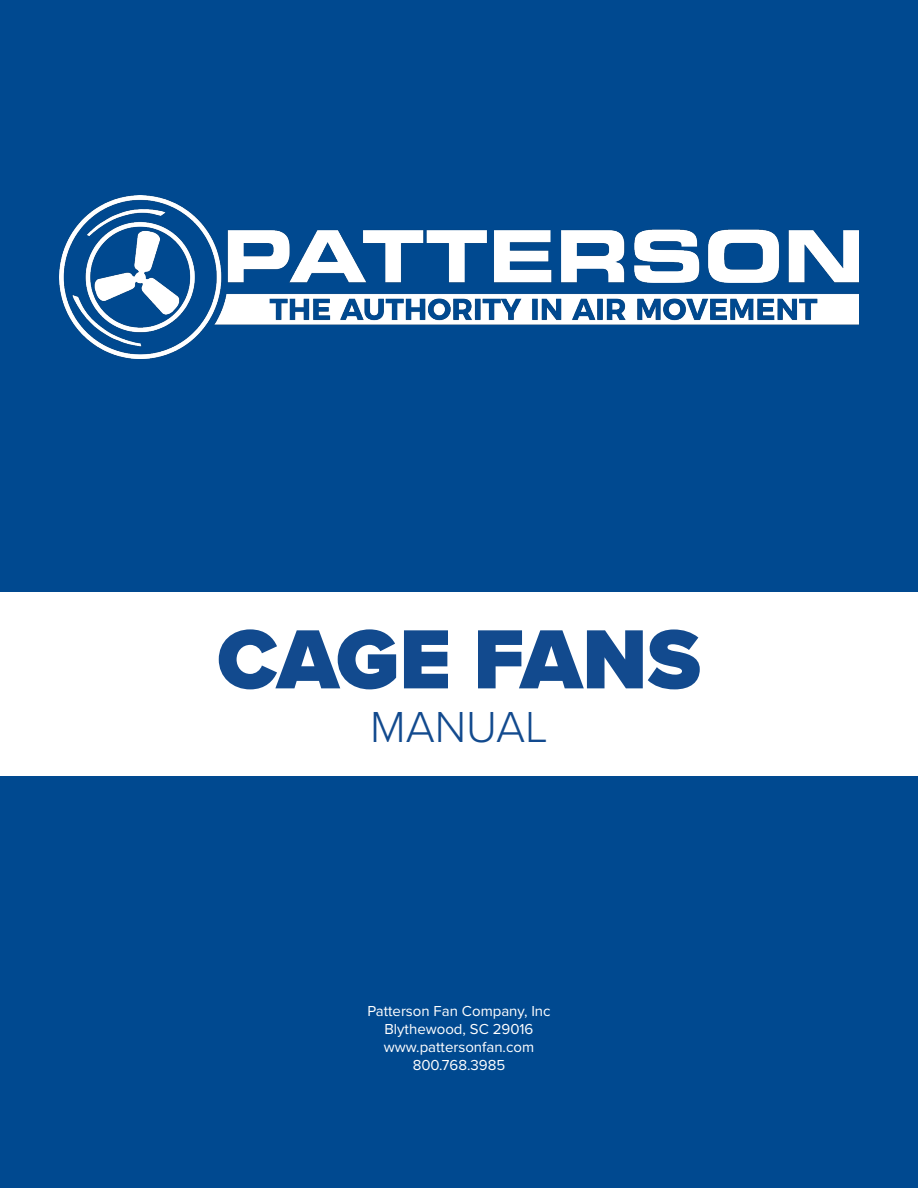
<style>
.page{position:relative;width:918px;height:1188px;background:#004990}
.page>*{position:absolute;margin:0;border:0;box-sizing:border-box;transform-origin:0 0}
.t1{font:900 87px "Proxima Nova";letter-spacing:-.005em;color:#124a8e}
.t2{font:300 45px "Proxima Nova";color:#124a8e}
.t3{font:15px/18px "Proxima Nova";color:#fff;text-align:center}
</style>
<div class="page">
<div style="left:0;top:592px;width:918px;height:184px;background:#fff"></div>
<img style="left:60px;top:196px;width:798px;height:162px">
<h1 class="t1" style="left:217px;top:595px;width:485px">CAGE FANS</h1>
<h2 class="t2" style="left:370px;top:694px;width:179px">MANUAL</h2>
<p class="t3" style="left:367px;top:1002px;width:185px">Patterson Fan Company, Inc<br>Blythewood, SC 29016 www.pattersonfan.com<br>800.768.3985</p>
</div>
